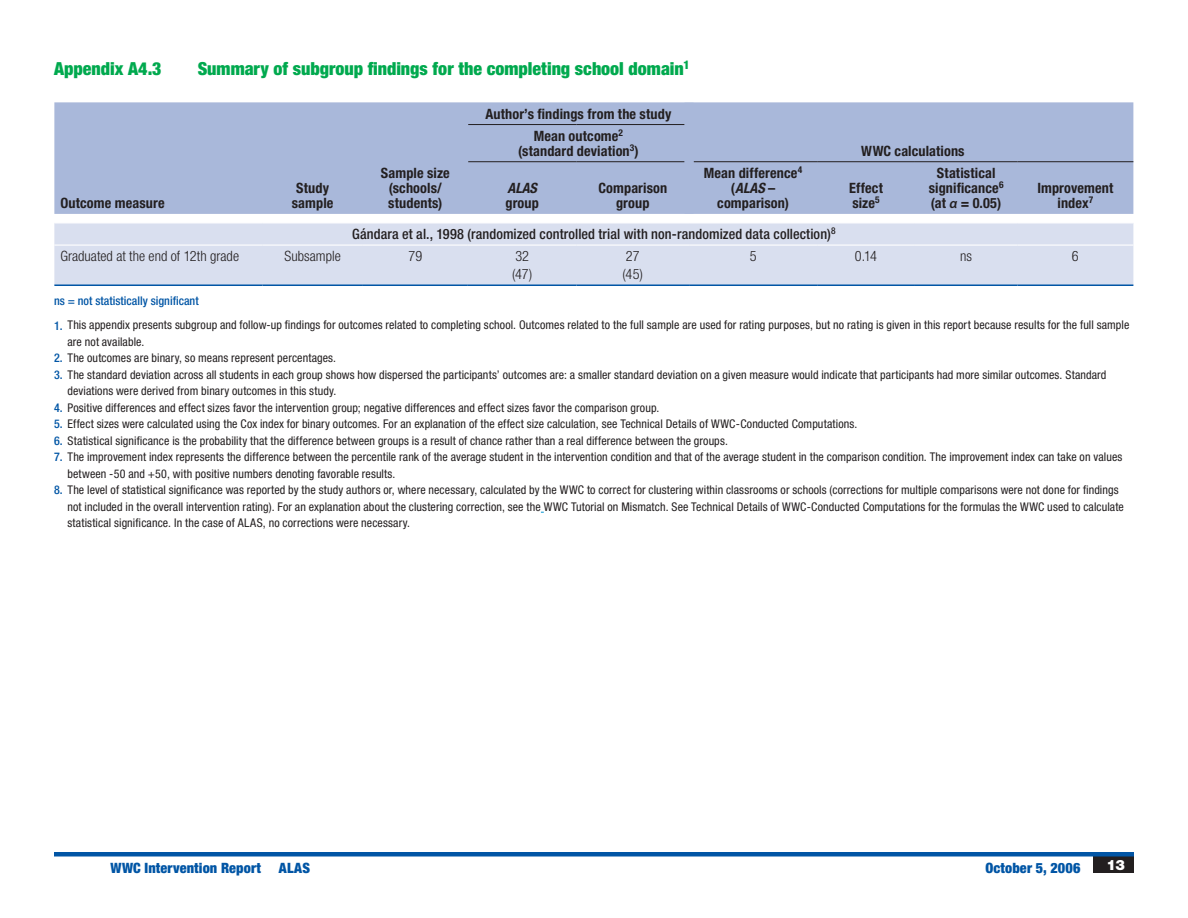
<style>
.page{position:relative;width:1188px;height:918px;background:#fff}
.page>*{position:absolute;margin:0;border:0;box-sizing:border-box;transform-origin:0 0}
.zz_app__title{font:900 condensed 18px "Helvetica Neue LT Std";color:#00a94e}
.t1{font:700 condensed 14.25px/15px "Helvetica Neue LT Std";letter-spacing:.01em;color:#231f20;text-align:center}
.zz_table_body{font:500 condensed 14.25px "Helvetica Neue LT Std";letter-spacing:.01em;color:#231f20}
.zz_table_body-2{font:300 condensed 14.25px "Helvetica Neue LT Std";color:#231f20}
.t2{font:900 condensed 14.25px "Helvetica Neue LT Std";letter-spacing:.01em;color:#0155a5}
.t3{font:900 14.25px "Helvetica Neue LT Std";color:#fff}
.zz_table_note_no_spa{font:condensed 12px/16.5px "Helvetica Neue LT Std";letter-spacing:.01em;color:#231f20}
.zz_table_note{font:condensed 12px/16.5px "Helvetica Neue LT Std";letter-spacing:.01em;color:#231f20}
.zz_table_note-2{font:500 condensed 12px "Helvetica Neue LT Std";color:#0155a5}
.s1{font-style:italic}
.s2{font-family:"Myriad Pro";font-weight:600;font-style:italic;font-stretch:normal}
.s3{font-weight:500;color:#0155a5}
</style>
<div class="page">
<div style="left:1094px;top:856px;width:40px;height:17px;background:#231f20"></div>
<hr style="left:54px;top:852px;width:1080px;height:4px;background:#0155a5">
<div style="left:54px;top:102px;width:1079px;height:112px;background:#a9b8da"></div>
<div style="left:54px;top:223px;width:1079px;height:61px;background:#d9dfef"></div>
<hr style="left:54px;top:284px;width:208px;height:2px;background:#0155a5">
<hr style="left:262px;top:284px;width:101px;height:2px;background:#0155a5">
<hr style="left:363px;top:284px;width:105px;height:2px;background:#0155a5">
<hr style="left:468px;top:284px;width:109px;height:2px;background:#0155a5">
<hr style="left:577px;top:284px;width:112px;height:2px;background:#0155a5">
<hr style="left:689px;top:284px;width:128px;height:2px;background:#0155a5">
<hr style="left:817px;top:284px;width:98px;height:2px;background:#0155a5">
<hr style="left:915px;top:284px;width:102px;height:2px;background:#0155a5">
<hr style="left:1017px;top:284px;width:116px;height:2px;background:#0155a5">
<hr style="left:54px;top:245px;width:208px;height:1px;background:#fff">
<hr style="left:262px;top:245px;width:101px;height:1px;background:#fff">
<hr style="left:363px;top:245px;width:105px;height:1px;background:#fff">
<hr style="left:468px;top:245px;width:109px;height:1px;background:#fff">
<hr style="left:577px;top:245px;width:112px;height:1px;background:#fff">
<hr style="left:689px;top:245px;width:128px;height:1px;background:#fff">
<hr style="left:817px;top:245px;width:98px;height:1px;background:#fff">
<hr style="left:915px;top:245px;width:102px;height:1px;background:#fff">
<hr style="left:1017px;top:245px;width:116px;height:1px;background:#fff">
<hr style="left:468px;top:161px;width:109px;height:1px;background:#231f20">
<hr style="left:577px;top:161px;width:108px;height:1px;background:#231f20">
<hr style="left:468px;top:124px;width:109px;height:1px;background:#231f20">
<hr style="left:577px;top:124px;width:108px;height:1px;background:#231f20">
<hr style="left:694px;top:161px;width:123px;height:1px;background:#231f20">
<hr style="left:817px;top:161px;width:98px;height:1px;background:#231f20">
<hr style="left:915px;top:161px;width:102px;height:1px;background:#231f20">
<hr style="left:1017px;top:161px;width:116px;height:1px;background:#231f20">
<div style="left:685px;top:103px;width:9px;height:22px;background:#a9b8da"></div>
<div style="left:685px;top:125px;width:9px;height:37px;background:#a9b8da"></div>
<div style="left:685px;top:162px;width:9px;height:52px;background:#a9b8da"></div>
<p class="zz_app__title" style="left:54px;top:58px;width:109px">Appendix A4.3</p>
<p class="zz_app__title" style="left:198px;top:58px;width:493px">Summary of subgroup findings for the completing school domain<sup>1</sup></p>
<p class="t1" style="left:485px;top:106px;width:188px">Author’s findings from the study</p>
<p class="t1" style="left:60px;top:195px;width:106px">Outcome measure</p>
<p class="t1" style="left:292px;top:180px;width:43px">Study sample</p>
<p class="t1" style="left:381px;top:165px;width:70px">Sample size (schools/ students)</p>
<p class="t1" style="left:534px;top:128px;width:91px">Mean outcome<sup>2</sup></p>
<p class="t1" style="left:518px;top:143px;width:122px">(standard deviation<sup>3</sup>)</p>
<p class="t1" style="left:505px;top:180px;width:35px;text-align:left"><span class="s1">ALAS </span>group</p>
<p class="t1" style="left:598px;top:180px;width:70px">Comparison group</p>
<p class="t1" style="left:704px;top:165px;width:100px">Mean difference<sup>4 </sup>(<span class="s1">ALAS</span> – comparison)</p>
<p class="zz_table_body" style="left:352px;top:226px;width:485px">Gándara et al., 1998 (randomized controlled trial with non-randomized data collection)<sup>8</sup></p>
<p class="t1" style="left:861px;top:143px;width:105px">WWC calculations</p>
<p class="t1" style="left:849px;top:180px;width:35px;text-align:left">Effect size<sup>5</sup></p>
<p class="t1" style="left:929px;top:165px;width:76px">Statistical significance<sup>6</sup></p>
<p class="t1" style="left:931px;top:195px;width:72px">(at <span class="s2">α</span> = 0.05)</p>
<p class="t1" style="left:1037px;top:180px;width:77px">Improvement index<sup>7</sup></p>
<p class="zz_table_body-2" style="left:60px;top:248px;width:180px">Graduated at the end of 12th grade</p>
<p class="zz_table_body-2" style="left:284px;top:248px;width:58px">Subsample</p>
<p class="zz_table_body-2" style="left:409px;top:248px;width:15px">79</p>
<p class="zz_table_body-2" style="left:515px;top:248px;width:15px">32</p>
<p class="zz_table_body-2" style="left:512px;top:266px;width:22px">(47)</p>
<p class="zz_table_body-2" style="left:626px;top:248px;width:15px">27</p>
<p class="zz_table_body-2" style="left:623px;top:266px;width:22px">(45)</p>
<p class="zz_table_body-2" style="left:750px;top:248px;width:8px">5</p>
<p class="zz_table_body-2" style="left:855px;top:248px;width:24px">0.14</p>
<p class="zz_table_body-2" style="left:960px;top:248px;width:13px">ns</p>
<p class="zz_table_body-2" style="left:1072px;top:248px;width:8px">6</p>
<p class="zz_table_note-2" style="left:54px;top:293px;width:146px">ns = not statistically significant</p>
<p class="zz_table_note" style="left:68px;top:317px;width:1063px;text-indent:-14px"><span class="s3">1.</span> This appendix presents subgroup and follow-up findings for outcomes related to completing school. Outcomes related to the full sample are used for rating purposes, but no rating is given in this report because results for the full sample are not available.</p>
<p class="zz_table_note_no_spa" style="left:54px;top:350px;width:284px"><span class="s3">2.</span> The outcomes are binary, so means represent percentages.</p>
<p class="zz_table_note_no_spa" style="left:68px;top:366px;width:1041px;text-indent:-14px"><span class="s3">3.</span> The standard deviation across all students in each group shows how dispersed the participants’ outcomes are: a smaller standard deviation on a given measure would indicate that participants had more similar outcomes. Standard deviations were derived from binary outcomes in this study.</p>
<p class="zz_table_note_no_spa" style="left:54px;top:399px;width:607px"><span class="s3">4.</span> Positive differences and effect sizes favor the intervention group; negative differences and effect sizes favor the comparison group.</p>
<p class="zz_table_note_no_spa" style="left:54px;top:416px;width:805px"><span class="s3">5.</span> Effect sizes were calculated using the Cox index for binary outcomes. For an explanation of the effect size calculation, see Technical Details of WWC-Conducted Computations.</p>
<p class="zz_table_note_no_spa" style="left:54px;top:432px;width:675px"><span class="s3">6.</span> Statistical significance is the probability that the difference between groups is a result of chance rather than a real difference between the groups.</p>
<p class="zz_table_note_no_spa" style="left:68px;top:449px;width:1056px;text-indent:-14px"><span class="s3">7.</span> The improvement index represents the difference between the percentile rank of the average student in the intervention condition and that of the average student in the comparison condition. The improvement index can take on values between -50 and +50, with positive numbers denoting favorable results.</p>
<p class="zz_table_note_no_spa" style="left:68px;top:482px;width:1058px;text-indent:-14px"><span class="s3">8.</span> The level of statistical significance was reported by the study authors or, where necessary, calculated by the WWC to correct for clustering within classrooms or schools (corrections for multiple comparisons were not done for findings not included in the overall intervention rating). For an explanation about the clustering correction, see the WWC Tutorial on Mismatch. See Technical Details of WWC-Conducted Computations for the formulas the WWC used to calculate statistical significance. In the case of ALAS, no corrections were necessary.</p>
<p class="t2" style="left:111px;top:859px;width:152px">WWC Intervention Report</p>
<p class="t2" style="left:279px;top:859px;width:33px">ALAS</p>
<p class="t2" style="left:985px;top:859px;width:97px">October 5, 2006</p>
<p class="t3" style="left:1107px;top:856px;width:20px">13</p>
</div>
